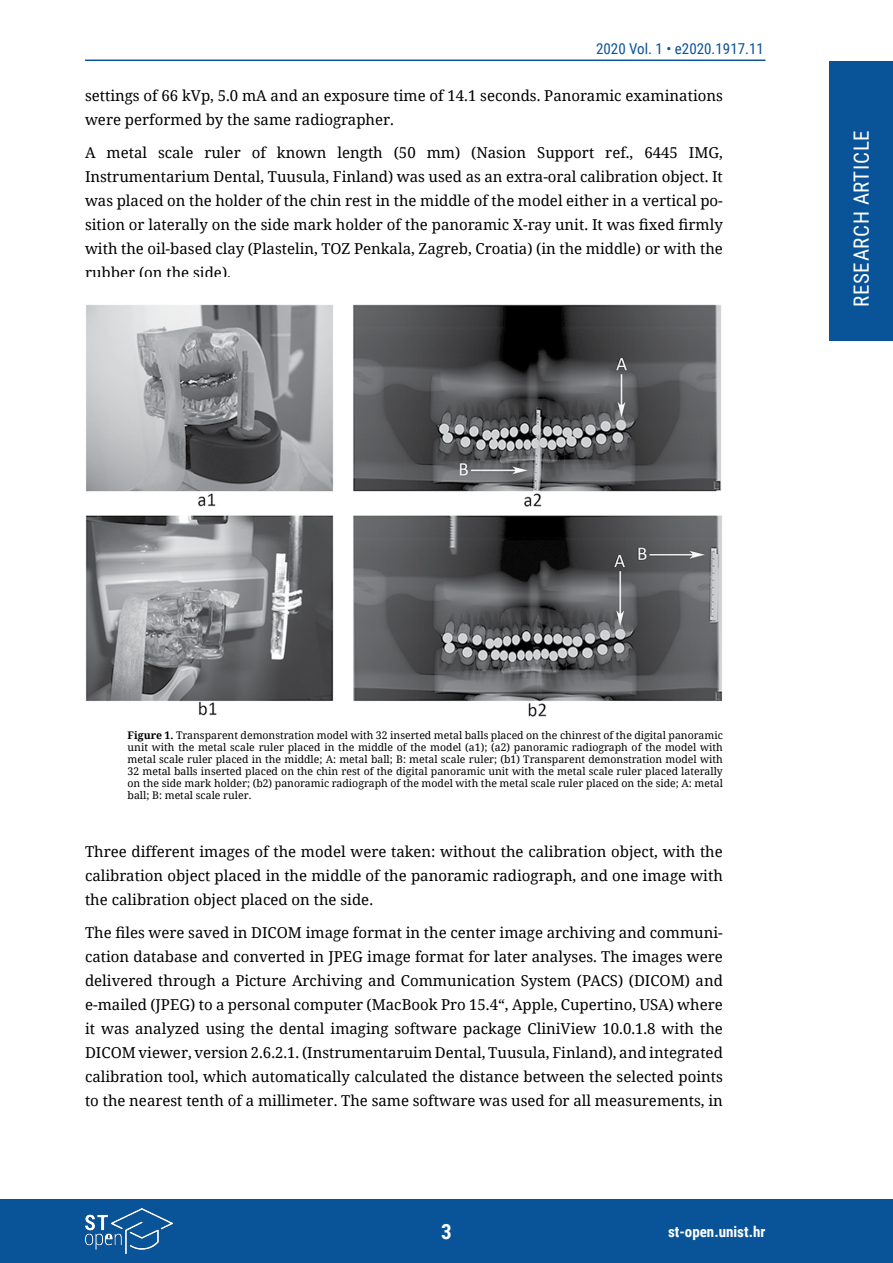
<style>
.page{position:relative;width:893px;height:1263px;background:#fff}
.page>*{position:absolute;margin:0;border:0;box-sizing:border-box;transform-origin:0 0}
.t1{font:21px "Roboto Condensed";letter-spacing:.035em;color:#fff}
.t2{font:700 21px "Roboto Condensed";color:#fff}
.t3{font:15px/24px "Noto Serif";color:#000;text-align:justify}
.t4{font:15px "Roboto Condensed";color:#095398}
.t5{font:700 15px "Roboto Condensed";color:#fff}
.t6{font:10.5px/12px "Noto Serif";color:#000;text-align:justify}
.s1{font-weight:700}
</style>
<div class="page">
<div style="left:829px;top:61px;width:64px;height:279px;background:#095398"></div>
<div style="left:0;top:1199px;width:893px;height:64px;background:#095398"></div>
<hr style="left:85px;top:60px;width:680px;height:1px;background:#095398">
<img style="left:85px;top:1209px;width:87px;height:44px">
<img style="left:85px;top:304px;width:637px;height:413px">
<p class="t4" style="left:596px;top:38px;width:169px">2020 Vol. 1 • e2020.1917.11</p>
<p class="t3" style="left:85px;top:83px;width:639px">settings of 66 kVp, 5.0 mA and an exposure time of 14.1 seconds. Panoramic examinations were performed by the same radiographer.</p>
<p class="t3" style="left:85px;top:140px;width:639px">A metal scale ruler of known length (50 mm) (Nasion Support ref., 6445 IMG, Instrumentarium Dental, Tuusula, Finland) was used as an extra-oral calibration object. It was placed on the holder of the chin rest in the middle of the model either in a vertical po&shy;sition or laterally on the side mark holder of the panoramic X-ray unit. It was fixed firmly with the oil-based clay (Plastelin, TOZ Penkala, Zagreb, Croatia) (in the middle) or with the rubber (on the side).</p>
<h1 class="t1" style="left:847px;top:307px;width:179px;rotate:-90deg">RESEARCH ARTICLE</h1>
<p class="t6" style="left:128px;top:728px;width:597px"><span class="s1">Figure 1.</span> Transparent demonstration model with 32 inserted metal balls placed on the chinrest of the digital panoramic unit with the metal scale ruler placed in the middle of the model (a1); (a2) panoramic radiograph of the model with metal scale ruler placed in the middle; A: metal ball; B: metal scale ruler; (b1) Transparent demonstration model with 32 metal balls inserted placed on the chin rest of the digital panoramic unit with the metal scale ruler placed laterally on the side mark holder; (b2) panoramic radiograph of the model with the metal scale ruler placed on the side; A: metal ball; B: metal scale ruler.</p>
<p class="t3" style="left:85px;top:839px;width:639px">Three different images of the model were taken: without the calibration object, with the calibration object placed in the middle of the panoramic radiograph, and one image with the calibration object placed on the side.</p>
<p class="t3" style="left:85px;top:920px;width:639px">The files were saved in DICOM image format in the center image archiving and communi&shy;cation database and converted in JPEG image format for later analyses. The images were delivered through a Picture Archiving and Communication System (PACS) (DICOM) and e-mailed (JPEG) to a personal computer (MacBook Pro 15.4“, Apple, Cupertino, USA) where it was analyzed using the dental imaging software package CliniView 10.0.1.8 with the DICOM viewer, version 2.6.2.1. (Instrumentaruim Dental, Tuusula, Finland), and integrated calibration tool, which automatically calculated the distance between the selected points to the nearest tenth of a millimeter. The same software was used for all measurements, in</p>
<h1 class="t2" style="left:441px;top:1217px;width:12px">3</h1>
<p class="t5" style="left:668px;top:1221px;width:99px">st-open.unist.hr</p>
</div>
